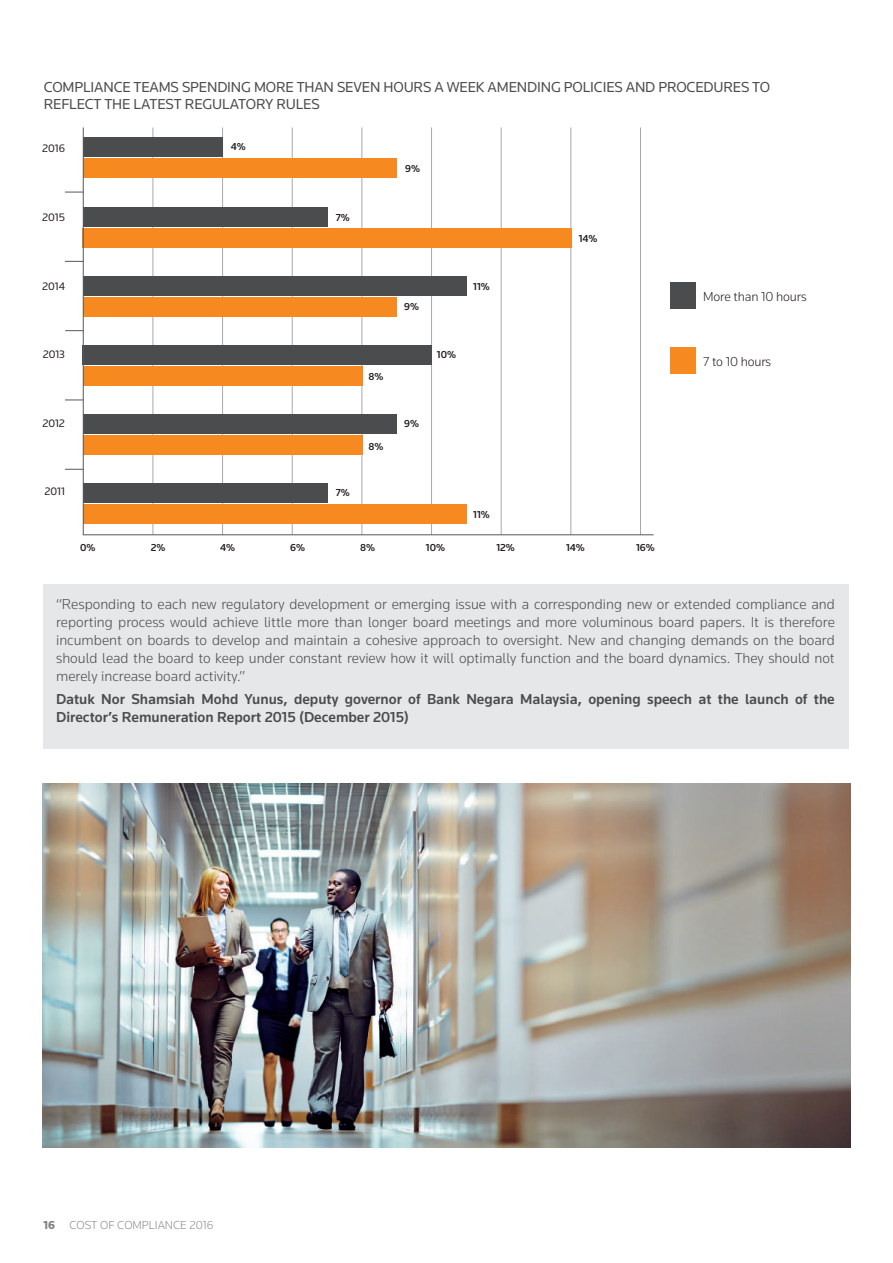
<style>
.page{position:relative;width:893px;height:1263px;background:#fff}
.page>*{position:absolute;margin:0;border:0;box-sizing:border-box;transform-origin:0 0}
.t1{font:300 15px/18px "Knowledge";color:#4b4c4d;text-align:justify}
.t2{font:500 15px/18px "Knowledge";color:#4b4c4d}
.t3{font:15px/16.5px "Knowledge";letter-spacing:-.01em;color:#4b4c4d}
.t4{font:300 13.5px "Knowledge";letter-spacing:-.01em;color:#231f20}
.t5{font:300 12px "Knowledge";color:#86888b}
.t6{font:11.25px "Knowledge";color:#231f20}
.t7{font:500 10.5px "Knowledge";color:#231f20}
.s1{font-weight:900;color:#808285}
</style>
<div class="page">
<div style="left:670px;top:282px;width:26px;height:26px;background:#4b4c4d"></div>
<div style="left:670px;top:348px;width:26px;height:26px;background:#f6891f"></div>
<hr style="left:153px;top:127px;width:1px;height:408px;background:#a8a9ad">
<hr style="left:640px;top:127px;width:1px;height:408px;background:#a8a9ad">
<hr style="left:570px;top:127px;width:1px;height:408px;background:#a8a9ad">
<hr style="left:501px;top:127px;width:1px;height:408px;background:#a8a9ad">
<hr style="left:431px;top:127px;width:1px;height:408px;background:#a8a9ad">
<hr style="left:361px;top:127px;width:1px;height:408px;background:#a8a9ad">
<hr style="left:292px;top:127px;width:1px;height:408px;background:#a8a9ad">
<hr style="left:222px;top:127px;width:1px;height:408px;background:#a8a9ad">
<svg style="left:65px;top:469px;width:18px;height:1px"></svg>
<svg style="left:65px;top:400px;width:18px;height:1px"></svg>
<svg style="left:65px;top:330px;width:18px;height:1px"></svg>
<svg style="left:65px;top:261px;width:18px;height:1px"></svg>
<svg style="left:65px;top:192px;width:18px;height:1px"></svg>
<div style="left:83px;top:159px;width:314px;height:19px;background:#f6891f"></div>
<div style="left:83px;top:138px;width:139px;height:19px;background:#4b4c4d"></div>
<div style="left:83px;top:228px;width:489px;height:19px;background:#f6891f"></div>
<div style="left:83px;top:207px;width:244px;height:19px;background:#4b4c4d"></div>
<div style="left:83px;top:297px;width:314px;height:19px;background:#f6891f"></div>
<div style="left:83px;top:276px;width:383px;height:19px;background:#4b4c4d"></div>
<div style="left:83px;top:366px;width:279px;height:20px;background:#f6891f"></div>
<div style="left:83px;top:345px;width:349px;height:20px;background:#4b4c4d"></div>
<div style="left:83px;top:435px;width:279px;height:20px;background:#f6891f"></div>
<div style="left:83px;top:414px;width:314px;height:20px;background:#4b4c4d"></div>
<div style="left:83px;top:504px;width:384px;height:20px;background:#f6891f"></div>
<div style="left:83px;top:483px;width:245px;height:20px;background:#4b4c4d"></div>
<hr style="left:83px;top:534px;width:571px;height:1px;background:#57585a">
<hr style="left:83px;top:127px;width:1px;height:408px;background:#57585a">
<div style="left:43px;top:584px;width:805px;height:165px;background:#e6e7e9"></div>
<img style="left:43px;top:783px;width:807px;height:364px">
<p class="t3" style="left:44px;top:79px;width:728px">COMPLIANCE TEAMS SPENDING MORE THAN SEVEN HOURS A WEEK AMENDING POLICIES AND PROCEDURES TO<br>REFLECT THE LATEST REGULATORY RULES</p>
<p class="t6" style="left:42px;top:142px;width:24px">2016</p>
<p class="t7" style="left:231px;top:141px;width:16px">4%</p>
<p class="t7" style="left:405px;top:162px;width:16px">9%</p>
<p class="t6" style="left:42px;top:210px;width:24px">2015</p>
<p class="t7" style="left:336px;top:211px;width:16px">7%</p>
<p class="t7" style="left:579px;top:232px;width:20px">14%</p>
<p class="t6" style="left:42px;top:279px;width:24px">2014</p>
<p class="t7" style="left:473px;top:280px;width:18px">11%</p>
<p class="t4" style="left:703px;top:288px;width:105px">More than 10 hours</p>
<p class="t7" style="left:404px;top:300px;width:16px">9%</p>
<p class="t6" style="left:43px;top:347px;width:24px">2013</p>
<p class="t7" style="left:437px;top:348px;width:21px">10%</p>
<p class="t4" style="left:703px;top:353px;width:70px">7 to 10 hours</p>
<p class="t7" style="left:368px;top:370px;width:16px">8%</p>
<p class="t6" style="left:42px;top:416px;width:24px">2012</p>
<p class="t7" style="left:404px;top:417px;width:16px">9%</p>
<p class="t7" style="left:368px;top:440px;width:16px">8%</p>
<p class="t6" style="left:45px;top:485px;width:22px">2011</p>
<p class="t7" style="left:336px;top:486px;width:16px">7%</p>
<p class="t7" style="left:473px;top:508px;width:18px">11%</p>
<p class="t7" style="left:80px;top:541px;width:17px">0%</p>
<p class="t7" style="left:151px;top:541px;width:16px">2%</p>
<p class="t7" style="left:220px;top:541px;width:16px">4%</p>
<p class="t7" style="left:290px;top:541px;width:16px">6%</p>
<p class="t7" style="left:360px;top:541px;width:16px">8%</p>
<p class="t7" style="left:426px;top:541px;width:21px">10%</p>
<p class="t7" style="left:496px;top:541px;width:20px">12%</p>
<p class="t7" style="left:566px;top:541px;width:20px">14%</p>
<p class="t7" style="left:636px;top:541px;width:20px">16%</p>
<p class="t1" style="left:56px;top:595px;width:780px">“Responding to each new regulatory development or emerging issue with a corresponding new or extended compliance and reporting process would achieve little more than longer board meetings and more voluminous board papers. It is therefore incumbent on boards to develop and maintain a cohesive approach to oversight. New and changing demands on the board should lead the board to keep under constant review how it will optimally function and the board dynamics. They should not merely increase board activity.”</p>
<p class="t2" style="left:56px;top:690px;width:780px">Datuk Nor Shamsiah Mohd Yunus, deputy governor of Bank Negara Malaysia, opening speech at the launch of the<br>Director’s Remuneration Report 2015 (December 2015)</p>
<p class="t5" style="left:44px;top:1218px;width:171px"><span class="s1">16</span> COST OF COMPLIANCE 2016</p>
</div>
